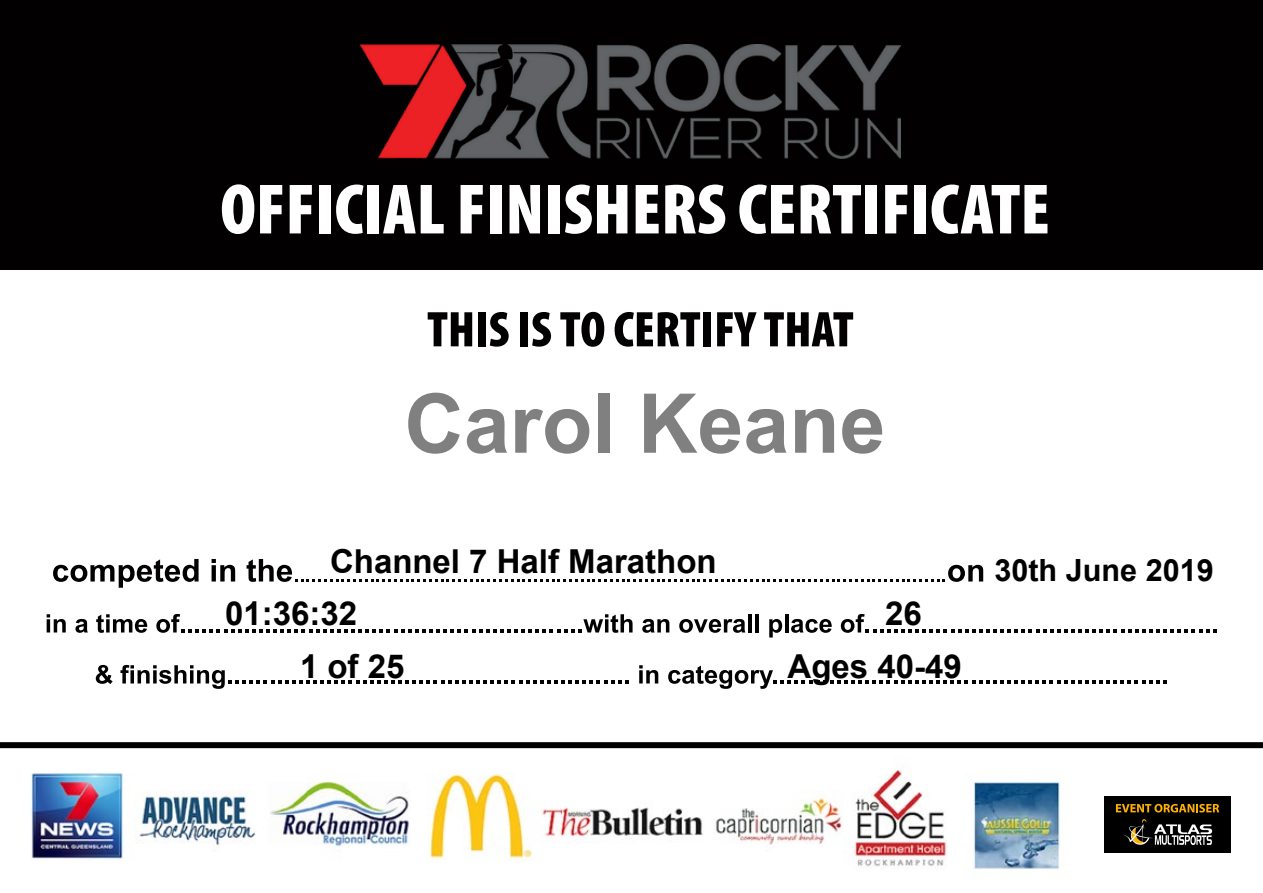
<style>
.page{position:relative;width:1263px;height:893px;background:#fff}
.page>*{position:absolute;margin:0;border:0;box-sizing:border-box;transform-origin:0 0}
.t1{font:700 82.5px "Arial";color:#808080}
.t2{font:700 33px "Arial";color:#000}
.t3{font:700 30.6px "Arial";color:#000}
</style>
<div class="page">
<div style="left:0;top:0;width:1263px;height:269px;background:#020000"></div>
<svg style="left:222px;top:184px;width:32px;height:50px"></svg>
<svg style="left:260px;top:185px;width:22px;height:48px"></svg>
<svg style="left:290px;top:185px;width:22px;height:48px"></svg>
<div style="left:319px;top:185px;width:11px;height:48px;background:#fff"></div>
<svg style="left:336px;top:185px;width:27px;height:49px"></svg>
<div style="left:368px;top:185px;width:11px;height:48px;background:#fff"></div>
<svg style="left:383px;top:185px;width:61px;height:48px"></svg>
<svg style="left:461px;top:185px;width:22px;height:48px"></svg>
<div style="left:490px;top:185px;width:11px;height:48px;background:#fff"></div>
<svg style="left:509px;top:185px;width:31px;height:48px"></svg>
<div style="left:548px;top:185px;width:11px;height:48px;background:#fff"></div>
<svg style="left:565px;top:185px;width:62px;height:49px"></svg>
<svg style="left:636px;top:185px;width:23px;height:48px"></svg>
<svg style="left:665px;top:185px;width:60px;height:49px"></svg>
<svg style="left:739px;top:185px;width:55px;height:49px"></svg>
<svg style="left:800px;top:185px;width:61px;height:48px"></svg>
<div style="left:866px;top:185px;width:11px;height:48px;background:#fff"></div>
<svg style="left:885px;top:185px;width:22px;height:48px"></svg>
<div style="left:915px;top:185px;width:11px;height:48px;background:#fff"></div>
<svg style="left:931px;top:185px;width:116px;height:49px"></svg>
<svg style="left:428px;top:312px;width:44px;height:34px"></svg>
<div style="left:478px;top:312px;width:8px;height:34px;background:#020000"></div>
<svg style="left:490px;top:312px;width:19px;height:35px"></svg>
<div style="left:520px;top:312px;width:8px;height:34px;background:#020000"></div>
<svg style="left:532px;top:312px;width:19px;height:35px"></svg>
<svg style="left:560px;top:312px;width:44px;height:35px"></svg>
<svg style="left:615px;top:312px;width:85px;height:35px"></svg>
<div style="left:703px;top:312px;width:8px;height:34px;background:#020000"></div>
<svg style="left:717px;top:312px;width:40px;height:34px"></svg>
<svg style="left:764px;top:312px;width:89px;height:34px"></svg>
<svg style="left:53px;top:559px;width:146px;height:29px"></svg>
<svg style="left:212px;top:559px;width:23px;height:22px"></svg>
<svg style="left:247px;top:559px;width:736px;height:23px"></svg>
<svg style="left:47px;top:614px;width:19px;height:18px"></svg>
<svg style="left:75px;top:619px;width:13px;height:14px"></svg>
<svg style="left:96px;top:614px;width:51px;height:19px"></svg>
<svg style="left:156px;top:614px;width:476px;height:19px"></svg>
<svg style="left:642px;top:619px;width:27px;height:14px"></svg>
<svg style="left:679px;top:619px;width:66px;height:14px"></svg>
<hr style="left:748px;top:614px;width:4px;height:18px;background:#020000">
<hr style="left:755px;top:614px;width:4px;height:18px;background:#020000">
<svg style="left:769px;top:619px;width:13px;height:18px"></svg>
<hr style="left:785px;top:614px;width:3px;height:18px;background:#020000">
<svg style="left:791px;top:619px;width:41px;height:14px"></svg>
<svg style="left:841px;top:614px;width:375px;height:19px"></svg>
<svg style="left:96px;top:665px;width:17px;height:19px"></svg>
<svg style="left:120px;top:665px;width:508px;height:24px"></svg>
<svg style="left:639px;top:665px;width:19px;height:18px"></svg>
<svg style="left:668px;top:666px;width:498px;height:23px"></svg>
<img style="left:360px;top:45px;width:540px;height:114px">
<img style="left:31px;top:769px;width:1029px;height:101px">
<div style="left:0;top:742px;width:1263px;height:6px;background:#000"></div>
<div style="left:1104px;top:796px;width:126px;height:56px;background:#000"></div>
<svg style="left:1116px;top:804px;width:103px;height:8px"></svg>
<svg style="left:1123px;top:819px;width:89px;height:26px"></svg>
<h1 class="t1" style="left:404px;top:378px;width:483px">Carol Keane</h1>
<p class="t2" style="left:330px;top:543px;width:388px">Channel 7 Half Marathon</p>
<p class="t3" style="left:994px;top:550px;width:221px">30th June 2019</p>
<p class="t2" style="left:225px;top:596px;width:134px">01:36:32</p>
<p class="t2" style="left:885px;top:596px;width:38px">26</p>
<p class="t2" style="left:300px;top:648px;width:106px">1 of 25</p>
<p class="t2" style="left:788px;top:648px;width:176px">Ages 40-49</p>
</div>
